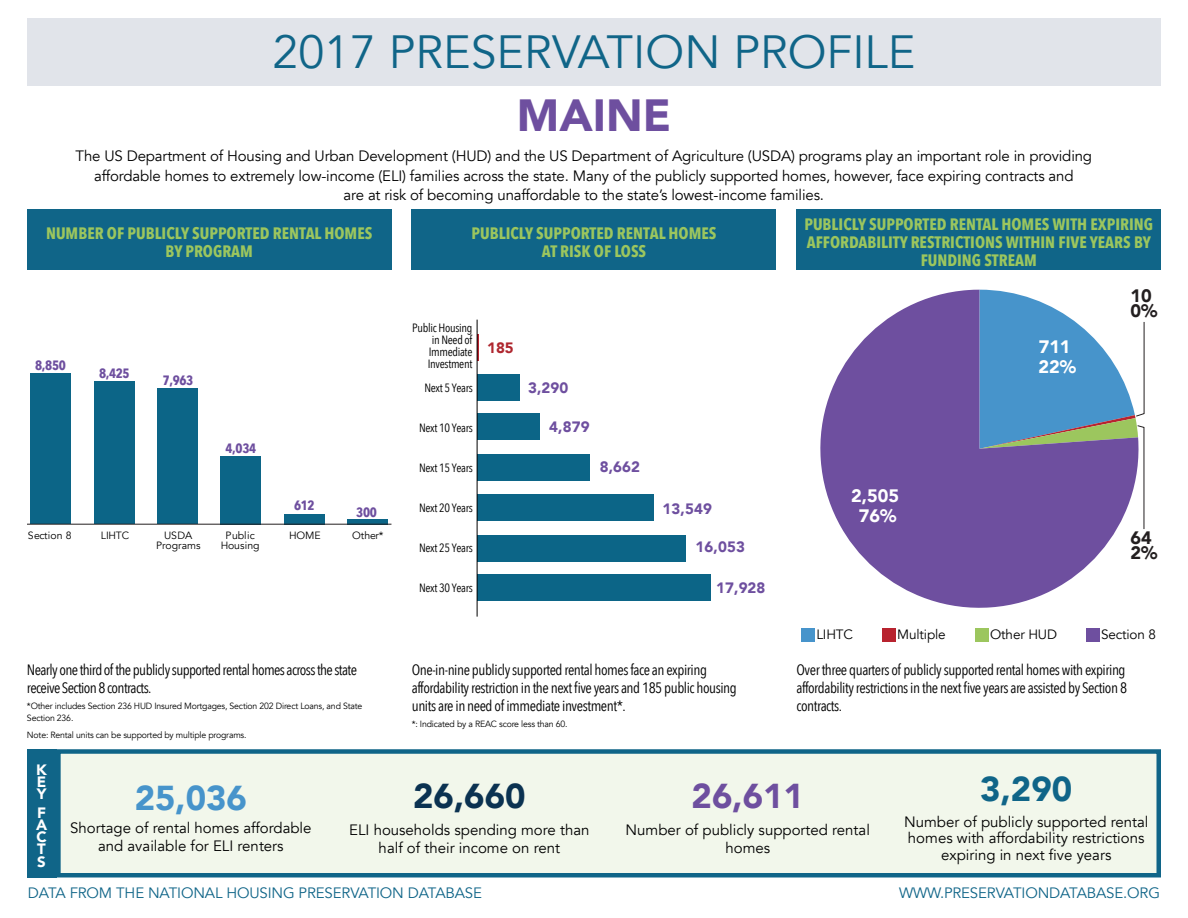
<style>
.page{position:relative;width:1188px;height:918px;background:#fff}
.page>*{position:absolute;margin:0;border:0;box-sizing:border-box;transform-origin:0 0}
.t1{font:46.5px "Avenir";color:#106588}
.t2{font:900 45px "Avenir";color:#6e4f9f}
.t3{font:900 34.5px "Avenir";color:#4794cb}
.t4{font:900 34.5px "Avenir";color:#0b3251}
.t5{font:900 34.5px "Avenir";color:#6e4f9f}
.t6{font:900 34.5px "Avenir";color:#106588}
.t7{font:900 18px/20.1px "Avenir";color:#fff}
.t8{font:900 18px/14.7px "Avenir";color:#231f20}
.t9{font:700 16.5px/18px "Avenir Next Condensed";color:#9cc65e;text-align:center}
.t10{font:15px/18px "Avenir";letter-spacing:-.01em;color:#000;text-align:center}
.t11{font:15px/18px "Avenir Next Condensed";letter-spacing:-.03em;color:#000}
.t12{font:15px "Avenir";letter-spacing:-.01em;color:#106588}
.t13{font:900 15px "Avenir";letter-spacing:.005em;color:#6e4f9f}
.t14{font:900 15px/12px "Avenir";color:#fff;text-align:justify}
.t15{font:900 15px "Avenir";color:#af272f}
.t16{font:13.5px "Avenir";letter-spacing:-.01em;color:#000}
.t17{font:700 13.5px "Avenir Next Condensed";letter-spacing:-.025em;color:#6e4f9f}
.t18{font:12px/12px "Avenir Next Condensed";letter-spacing:-.025em;color:#000;text-align:right}
.t19{font:10.5px/10.5px "Avenir";color:#000;text-align:center}
.t20{font:9px/12px "Avenir";letter-spacing:-.02em;color:#000}
</style>
<div class="page">
<div style="left:27px;top:18px;width:1134px;height:68px;background:#e1e4ea"></div>
<div style="left:27px;top:209px;width:365px;height:61px;background:#106588"></div>
<div style="left:412px;top:209px;width:364px;height:61px;background:#106588"></div>
<div style="left:797px;top:209px;width:364px;height:61px;background:#106588"></div>
<div style="left:27px;top:749px;width:29px;height:129px;background:#106588"></div>
<div style="left:58px;top:752px;width:1101px;height:123px;background:#f2f7eb"></div>
<div style="left:56px;top:749px;width:1105px;height:129px;border:4px solid #106588"></div>
<div style="left:347px;top:519px;width:41px;height:5px;background:#0c6587"></div>
<div style="left:284px;top:514px;width:41px;height:10px;background:#0c6587"></div>
<div style="left:220px;top:456px;width:41px;height:68px;background:#0c6587"></div>
<div style="left:158px;top:389px;width:40px;height:135px;background:#0c6587"></div>
<div style="left:95px;top:382px;width:40px;height:142px;background:#0c6587"></div>
<div style="left:31px;top:373px;width:40px;height:151px;background:#0c6587"></div>
<hr style="left:27px;top:524px;width:364px;height:1px;background:#231f20">
<hr style="left:477px;top:334px;width:2px;height:27px;background:#b8232f">
<div style="left:477px;top:374px;width:42px;height:27px;background:#0c6587"></div>
<div style="left:477px;top:413px;width:63px;height:27px;background:#0c6587"></div>
<div style="left:477px;top:454px;width:113px;height:27px;background:#0c6587"></div>
<div style="left:477px;top:494px;width:177px;height:27px;background:#0c6587"></div>
<div style="left:477px;top:535px;width:209px;height:27px;background:#0c6587"></div>
<div style="left:477px;top:574px;width:234px;height:27px;background:#0c6587"></div>
<hr style="left:477px;top:320px;width:1px;height:297px;background:#000">
<svg style="left:820px;top:290px;width:296px;height:318px;fill:#6e4f9f"></svg>
<div style="left:802px;top:628px;width:13px;height:13px;background:#4794cb"></div>
<div style="left:882px;top:628px;width:14px;height:13px;background:#b8232f"></div>
<div style="left:975px;top:628px;width:13px;height:13px;background:#9cc65e"></div>
<div style="left:1086px;top:628px;width:14px;height:13px;background:#6e4f9f"></div>
<svg style="left:979px;top:290px;width:166px;height:240px"></svg>
<h1 class="t1" style="left:273px;top:24px;width:644px">2017 PRESERVATION PROFILE</h1>
<h2 class="t2" style="left:517px;top:76px;width:156px">MAINE</h2>
<p class="t10" style="left:76px;top:147px;width:1018px;line-height:19.5px">The US Department of Housing and Urban Development (HUD) and the US Department of Agriculture (USDA) programs play an important role in providing affordable homes to extremely low-income (ELI) families across the state. Many of the publicly supported homes, however, face expiring contracts and<br>are at risk of becoming unaffordable to the state’s lowest-income families.</p>
<p class="t9" style="left:46px;top:224px;width:328px">NUMBER OF PUBLICLY SUPPORTED RENTAL HOMES<br>BY PROGRAM</p>
<p class="t9" style="left:472px;top:224px;width:246px">PUBLICLY SUPPORTED RENTAL HOMES<br>AT RISK OF LOSS</p>
<p class="t9" style="left:804px;top:215px;width:350px">PUBLICLY SUPPORTED RENTAL HOMES WITH EXPIRING<br>AFFORDABILITY RESTRICTIONS WITHIN FIVE YEARS BY<br>FUNDING STREAM</p>
<p class="t17" style="left:35px;top:357px;width:32px">8,850</p>
<p class="t17" style="left:99px;top:365px;width:32px">8,425</p>
<p class="t17" style="left:163px;top:372px;width:32px">7,963</p>
<p class="t17" style="left:226px;top:440px;width:32px">4,034</p>
<p class="t17" style="left:294px;top:497px;width:22px">612</p>
<p class="t17" style="left:356px;top:504px;width:22px">300</p>
<p class="t19" style="left:28px;top:530px;width:46px">Section 8</p>
<p class="t19" style="left:101px;top:530px;width:30px">LIHTC</p>
<p class="t19" style="left:221px;top:530px;width:40px">Public<br>Housing</p>
<p class="t19" style="left:156px;top:530px;width:46px">USDA<br>Programs</p>
<p class="t19" style="left:289px;top:530px;width:33px">HOME</p>
<p class="t19" style="left:352px;top:530px;width:33px">Other*</p>
<p class="t11" style="left:27px;top:660px;width:332px">Nearly one third of the publicly supported rental homes across the state receive Section 8 contracts.</p>
<p class="t20" style="left:27px;top:700px;width:337px">*Other includes Section 236 HUD Insured Mortgages, Section 202 Direct Loans, and State<br>Section 236.</p>
<p class="t20" style="left:27px;top:729px;width:221px">Note: Rental units can be supported by multiple programs.</p>
<p class="t8" style="left:1130px;top:288px;width:28px">10<br>0%</p>
<p class="t18" style="left:412px;top:321px;width:62px">Public Housing in Need of<br>Immediate<br>Investment</p>
<p class="t15" style="left:487px;top:335px;width:28px">185</p>
<p class="t7" style="left:1039px;top:336px;width:39px">711<br>22%</p>
<p class="t18" style="left:424px;top:381px;width:50px">Next 5 Years</p>
<p class="t13" style="left:528px;top:375px;width:42px">3,290</p>
<p class="t18" style="left:419px;top:421px;width:55px">Next 10 Years</p>
<p class="t13" style="left:549px;top:414px;width:42px">4,879</p>
<p class="t18" style="left:419px;top:461px;width:55px">Next 15 Years</p>
<p class="t13" style="left:600px;top:454px;width:42px">8,662</p>
<p class="t18" style="left:419px;top:501px;width:55px">Next 20 Years</p>
<p class="t13" style="left:663px;top:496px;width:51px">13,549</p>
<p class="t7" style="left:851px;top:485px;width:49px;text-align:center">2,505<br>76%</p>
<p class="t18" style="left:419px;top:541px;width:55px">Next 25 Years</p>
<p class="t13" style="left:696px;top:534px;width:51px">16,053</p>
<p class="t8" style="left:1130px;top:530px;width:28px;line-height:15.3px">64<br>2%</p>
<p class="t18" style="left:419px;top:581px;width:55px">Next 30 Years</p>
<p class="t13" style="left:716px;top:574px;width:51px">17,928</p>
<p class="t16" style="left:816px;top:627px;width:38px">LIHTC</p>
<p class="t16" style="left:897px;top:627px;width:50px">Multiple</p>
<p class="t16" style="left:990px;top:627px;width:68px">Other HUD</p>
<p class="t16" style="left:1101px;top:627px;width:56px">Section 8</p>
<p class="t11" style="left:412px;top:660px;width:327px">One-in-nine publicly supported rental homes face an expiring affordability restriction in the next five years and 185 public housing units are in need of immediate investment*.</p>
<p class="t20" style="left:412px;top:718px;width:157px">*: Indicated by a REAC score less than 60.</p>
<p class="t11" style="left:797px;top:660px;width:332px;text-align:justify">Over three quarters of publicly supported rental homes with expiring affordability restrictions in the next five years are assisted by Section 8 contracts.</p>
<p class="t14" style="left:36px;top:763px;width:12px">K E Y</p>
<p class="t14" style="left:36px;top:806px;width:13px">F A C T</p>
<p class="t14" style="left:37px;top:855px;width:10px">S</p>
<h3 class="t3" style="left:135px;top:769px;width:114px">25,036</h3>
<p class="t10" style="left:70px;top:819px;width:243px">Shortage of rental homes affordable and available for ELI renters</p>
<h3 class="t4" style="left:413px;top:767px;width:114px">26,660</h3>
<p class="t10" style="left:349px;top:821px;width:242px">ELI households spending more than half of their income on rent</p>
<h3 class="t5" style="left:692px;top:767px;width:114px">26,611</h3>
<p class="t10" style="left:626px;top:821px;width:246px">Number of publicly supported rental homes</p>
<h3 class="t6" style="left:980px;top:760px;width:93px">3,290</h3>
<p class="t10" style="left:904px;top:814px;width:246px;line-height:16.5px">Number of publicly supported rental homes with affordability restrictions expiring in next five years</p>
<p class="t12" style="left:28px;top:884px;width:456px">DATA FROM THE NATIONAL HOUSING PRESERVATION DATABASE</p>
<p class="t12" style="left:899px;top:884px;width:262px">WWW.PRESERVATIONDATABASE.ORG</p>
</div>
